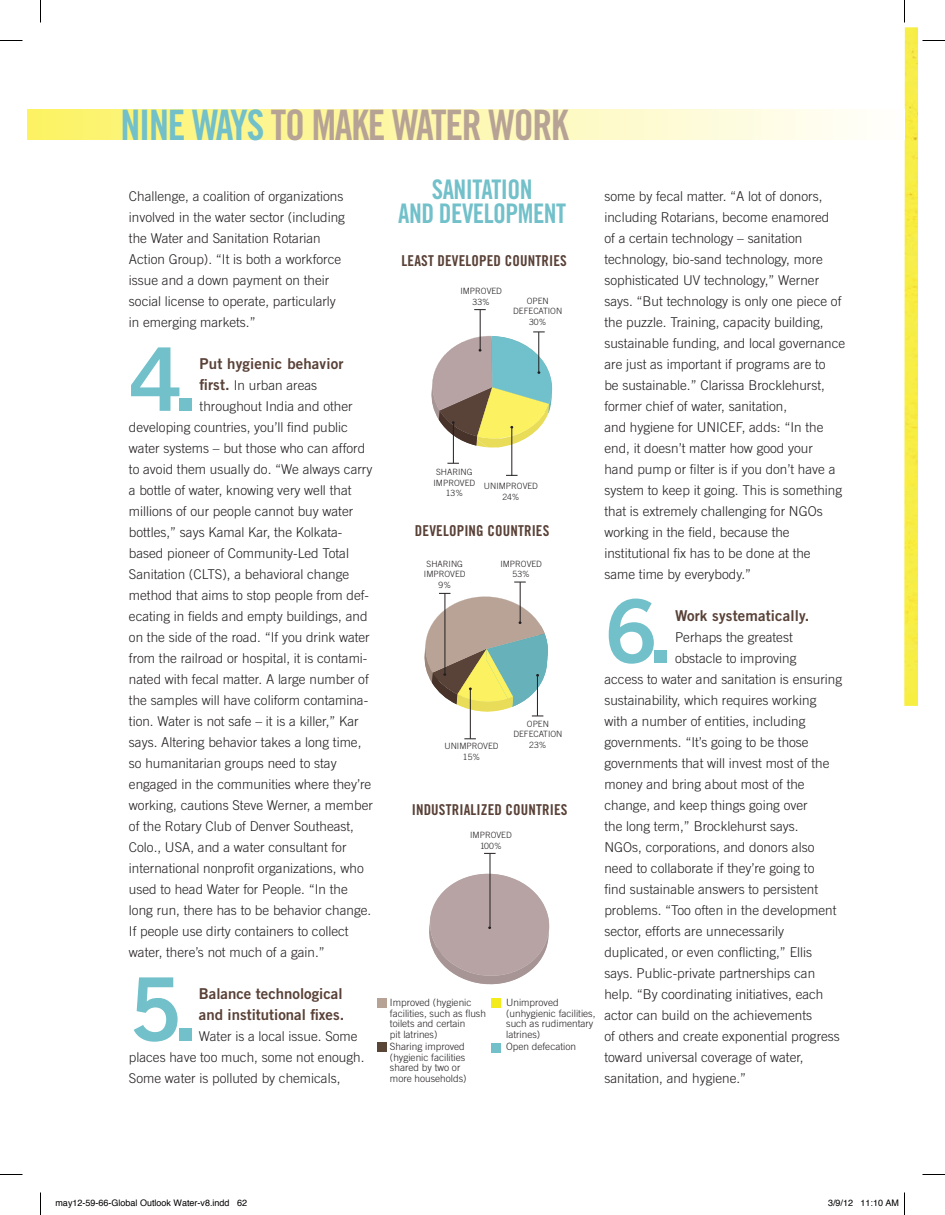
<style>
.page{position:relative;width:945px;height:1215px;background:#fff}
.page>*{position:absolute;margin:0;border:0;box-sizing:border-box;transform-origin:0 0}
.t1{font:87.75px "Trade Gothic LT Std Bd 2";color:#71c0ca}
.t2{font:42px "Trade Gothic LT Std Bd Cn 20";letter-spacing:-.03em;color:#b7a395;scale:.95 1}
.t3{font:27px/24px "Trade Gothic LT Std Bd Cn 20";letter-spacing:-.02em;color:#71c0ca;text-align:center;scale:.95 1}
.t4{font:15px/21px "Trade Gothic LT Std Bd 2";color:#594137}
.t5{font:15px "Trade Gothic LT Std Bd Cn 20";letter-spacing:.01em;color:#594137}
.t6{font:300 13.5px/21px "Trade Gothic LT Std";color:#231f20}
.t7{font:300 10.05px/10.5px "Trade Gothic LT Std";color:#231f20}
.t8{font:9px "Helvetica";color:#000}
.t9{font:300 8.7px/10.5px "Trade Gothic LT Std";color:#231f20;text-align:center}
.s1{color:#71c0ca}
.s2{font-family:"Trade Gothic LT Std Bd 2";font-weight:400;font-size:15px;color:#594137}
</style>
<div class="page">
<img style="left:905px;top:28px;width:13px;height:678px">
<div style="left:28px;top:110px;width:877px;height:30px;background:linear-gradient(to right,#fcf266,#fffefe)"></div>
<svg style="left:484px;top:853px;width:12px;height:1px"></svg>
<hr style="left:490px;top:854px;width:1px;height:73px;background:#231f20">
<svg style="left:429px;top:867px;width:121px;height:118px"></svg>
<svg style="left:474px;top:309px;width:12px;height:1px"></svg>
<hr style="left:480px;top:310px;width:1px;height:39px;background:#231f20">
<svg style="left:447px;top:463px;width:12px;height:1px"></svg>
<hr style="left:453px;top:423px;width:1px;height:40px;background:#231f20">
<hr style="left:511px;top:428px;width:1px;height:48px;background:#231f20">
<svg style="left:431px;top:332px;width:121px;height:116px"></svg>
<hr style="left:520px;top:582px;width:1px;height:40px;background:#231f20">
<hr style="left:470px;top:690px;width:1px;height:49px;background:#231f20">
<svg style="left:424px;top:589px;width:124px;height:128px"></svg>
<div style="left:492px;top:998px;width:9px;height:10px;background:#f4ec1a"></div>
<div style="left:492px;top:1043px;width:9px;height:10px;background:#71c0ca"></div>
<div style="left:377px;top:1043px;width:9px;height:9px;background:#594637"></div>
<div style="left:377px;top:998px;width:9px;height:10px;background:#b7a395"></div>
<svg style="left:0;top:40px;width:22px;height:1px"></svg>
<svg style="left:922px;top:40px;width:23px;height:1px"></svg>
<svg style="left:0;top:1174px;width:22px;height:1px"></svg>
<svg style="left:922px;top:1174px;width:23px;height:1px"></svg>
<svg style="left:40px;top:0;width:1px;height:22px"></svg>
<svg style="left:40px;top:1192px;width:1px;height:23px"></svg>
<svg style="left:904px;top:0;width:1px;height:22px"></svg>
<svg style="left:904px;top:1192px;width:1px;height:23px"></svg>
<h2 class="t2" style="left:120px;top:99px;width:474px"><span class="s1">NINE WAYS</span> TO MAKE WATER WORK</h2>
<h3 class="t3" style="left:398px;top:177px;width:178px">SANITATION<br>AND DEVELOPMENT</h3>
<p class="t6" style="left:129px;top:185px;width:218px">Challenge, a coalition of organizations involved in the water sector (including the Water and Sanitation Rotarian Action Group). “It is both a workforce issue and a down payment on their social license to operate, particularly in emerging markets.”</p>
<h1 class="t1" style="left:129px;top:325px;width:71px">4.</h1>
<p class="t4" style="left:200px;top:353px;width:145px">Put hygienic behavior</p>
<p class="t5" style="left:402px;top:252px;width:167px">LEAST DEVELOPED COUNTRIES</p>
<p class="t9" style="left:460px;top:286px;width:43px">IMPROVED<br>33%</p>
<p class="t9" style="left:513px;top:295px;width:51px">OPEN<br>DEFECATION<br>30%</p>
<p class="t6" style="left:200px;top:374px;width:119px"><span class="s2">first.</span> In urban areas</p>
<p class="t6" style="left:200px;top:395px;width:155px">throughout India and other</p>
<p class="t6" style="left:129px;top:416px;width:221px">developing countries, you’ll find public</p>
<p class="t6" style="left:129px;top:437px;width:238px">water systems – but those who can afford</p>
<p class="t6" style="left:129px;top:458px;width:245px">to avoid them usually do. “We always carry</p>
<p class="t6" style="left:129px;top:479px;width:224px">a bottle of water, knowing very well that</p>
<p class="t6" style="left:129px;top:500px;width:226px">millions of our people cannot buy water</p>
<p class="t6" style="left:129px;top:521px;width:215px">bottles,” says Kamal Kar, the Kolkata-</p>
<p class="t6" style="left:129px;top:542px;width:222px">based pioneer of Community-Led Total</p>
<p class="t6" style="left:129px;top:563px;width:222px">Sanitation (CLTS), a behavioral change</p>
<p class="t6" style="left:129px;top:584px;width:242px">method that aims to stop people from def-</p>
<p class="t6" style="left:129px;top:605px;width:240px">ecating in fields and empty buildings, and</p>
<p class="t6" style="left:129px;top:626px;width:242px">on the side of the road. “If you drink water</p>
<p class="t6" style="left:129px;top:647px;width:240px">from the railroad or hospital, it is contami-</p>
<p class="t6" style="left:129px;top:668px;width:241px">nated with fecal matter. A large number of</p>
<p class="t6" style="left:129px;top:689px;width:241px">the samples will have coliform contamina-</p>
<p class="t6" style="left:129px;top:710px;width:231px">tion. Water is not safe – it is a killer,” Kar</p>
<p class="t6" style="left:129px;top:731px;width:234px">says. Altering behavior takes a long time,</p>
<p class="t6" style="left:129px;top:752px;width:209px">so humanitarian groups need to stay</p>
<p class="t6" style="left:129px;top:773px;width:244px">engaged in the communities where they’re</p>
<p class="t6" style="left:129px;top:794px;width:246px">working, cautions Steve Werner, a member</p>
<p class="t6" style="left:129px;top:815px;width:227px">of the Rotary Club of Denver Southeast,</p>
<p class="t6" style="left:129px;top:836px;width:219px">Colo., USA, and a water consultant for</p>
<p class="t6" style="left:129px;top:857px;width:236px">international nonprofit organizations, who</p>
<p class="t6" style="left:129px;top:878px;width:220px">used to head Water for People. “In the</p>
<p class="t6" style="left:129px;top:899px;width:244px">long run, there has to be behavior change.</p>
<p class="t6" style="left:129px;top:921px;width:221px">If people use dirty containers to collect</p>
<p class="t6" style="left:129px;top:942px;width:197px">water, there’s not much of a gain.”</p>
<h1 class="t1" style="left:129px;top:955px;width:71px">5.</h1>
<p class="t4" style="left:199px;top:983px;width:147px">Balance technological and institutional fixes.</p>
<p class="t9" style="left:434px;top:467px;width:43px">SHARING<br>IMPROVED<br>13%</p>
<p class="t9" style="left:484px;top:481px;width:56px">UNIMPROVED<br>24%</p>
<p class="t5" style="left:415px;top:521px;width:136px">DEVELOPING COUNTRIES</p>
<p class="t9" style="left:500px;top:558px;width:43px">IMPROVED<br>53%</p>
<p class="t9" style="left:424px;top:558px;width:43px">SHARING<br>IMPROVED<br>9%</p>
<p class="t9" style="left:513px;top:718px;width:51px">OPEN<br>DEFECATION</p>
<p class="t9" style="left:444px;top:741px;width:56px">UNIMPROVED</p>
<p class="t9" style="left:529px;top:739px;width:19px">23%</p>
<p class="t9" style="left:463px;top:751px;width:19px">15%</p>
<p class="t5" style="left:412px;top:800px;width:157px">INDUSTRIALIZED COUNTRIES</p>
<p class="t9" style="left:470px;top:830px;width:43px">IMPROVED<br>100%</p>
<p class="t7" style="left:390px;top:997px;width:98px">Improved (hygienic facilities, such as flush toilets and certain<br>pit latrines)</p>
<p class="t7" style="left:390px;top:1041px;width:78px">Sharing improved (hygienic facilities shared by two or more households)</p>
<p class="t7" style="left:506px;top:997px;width:91px">Unimproved (unhygienic facilities, such as rudimentary latrines)</p>
<p class="t7" style="left:506px;top:1041px;width:71px">Open defecation</p>
<p class="t6" style="left:129px;top:1025px;width:237px;text-indent:70px">Water is a local issue. Some places have too much, some not enough.<br>Some water is polluted by chemicals,</p>
<p class="t6" style="left:604px;top:185px;width:242px">some by fecal matter. “A lot of donors, including Rotarians, become enamored<br>of a certain technology – sanitation technology, bio-sand technology, more sophisticated UV technology,” Werner says. “But technology is only one piece of the puzzle. Training, capacity building, sustainable funding, and local governance are just as important if programs are to<br>be sustainable.” Clarissa Brocklehurst, former chief of water, sanitation,<br>and hygiene for UNICEF, adds: “In the end, it doesn’t matter how good your hand pump or filter is if you don’t have a system to keep it going. This is something that is extremely challenging for NGOs working in the field, because the institutional fix has to be done at the<br>same time by everybody.”</p>
<h1 class="t1" style="left:604px;top:577px;width:71px">6.</h1>
<p class="t4" style="left:675px;top:605px;width:136px">Work systematically.</p>
<p class="t6" style="left:675px;top:626px;width:119px">Perhaps the greatest</p>
<p class="t6" style="left:675px;top:647px;width:123px">obstacle to improving</p>
<p class="t6" style="left:604px;top:668px;width:239px">access to water and sanitation is ensuring</p>
<p class="t6" style="left:604px;top:689px;width:214px">sustainability, which requires working</p>
<p class="t6" style="left:604px;top:710px;width:203px">with a number of entities, including</p>
<p class="t6" style="left:604px;top:731px;width:206px">governments. “It’s going to be those</p>
<p class="t6" style="left:604px;top:752px;width:227px">governments that will invest most of the</p>
<p class="t6" style="left:604px;top:773px;width:202px">money and bring about most of the</p>
<p class="t6" style="left:604px;top:794px;width:205px">change, and keep things going over</p>
<p class="t6" style="left:604px;top:815px;width:196px">the long term,” Brocklehurst says.</p>
<p class="t6" style="left:604px;top:836px;width:212px">NGOs, corporations, and donors also</p>
<p class="t6" style="left:604px;top:857px;width:212px">need to collaborate if they’re going to</p>
<p class="t6" style="left:604px;top:878px;width:215px">find sustainable answers to persistent</p>
<p class="t6" style="left:604px;top:899px;width:234px">problems. “Too often in the development</p>
<p class="t6" style="left:604px;top:920px;width:181px">sector, efforts are unnecessarily</p>
<p class="t6" style="left:604px;top:941px;width:209px">duplicated, or even conflicting,” Ellis</p>
<p class="t6" style="left:604px;top:962px;width:212px">says. Public-private partnerships can</p>
<p class="t6" style="left:604px;top:983px;width:221px">help. “By coordinating initiatives, each</p>
<p class="t6" style="left:604px;top:1004px;width:209px">actor can build on the achievements</p>
<p class="t6" style="left:604px;top:1025px;width:237px">of others and create exponential progress</p>
<p class="t6" style="left:604px;top:1046px;width:201px">toward universal coverage of water,</p>
<p class="t6" style="left:604px;top:1067px;width:143px">sanitation, and hygiene.”</p>
<p class="t8" style="left:56px;top:1196px;width:193px">may12-59-66-Global Outlook Water-v8.indd 62</p>
<p class="t8" style="left:828px;top:1196px;width:73px">3/9/12 11:10 AM</p>
</div>
